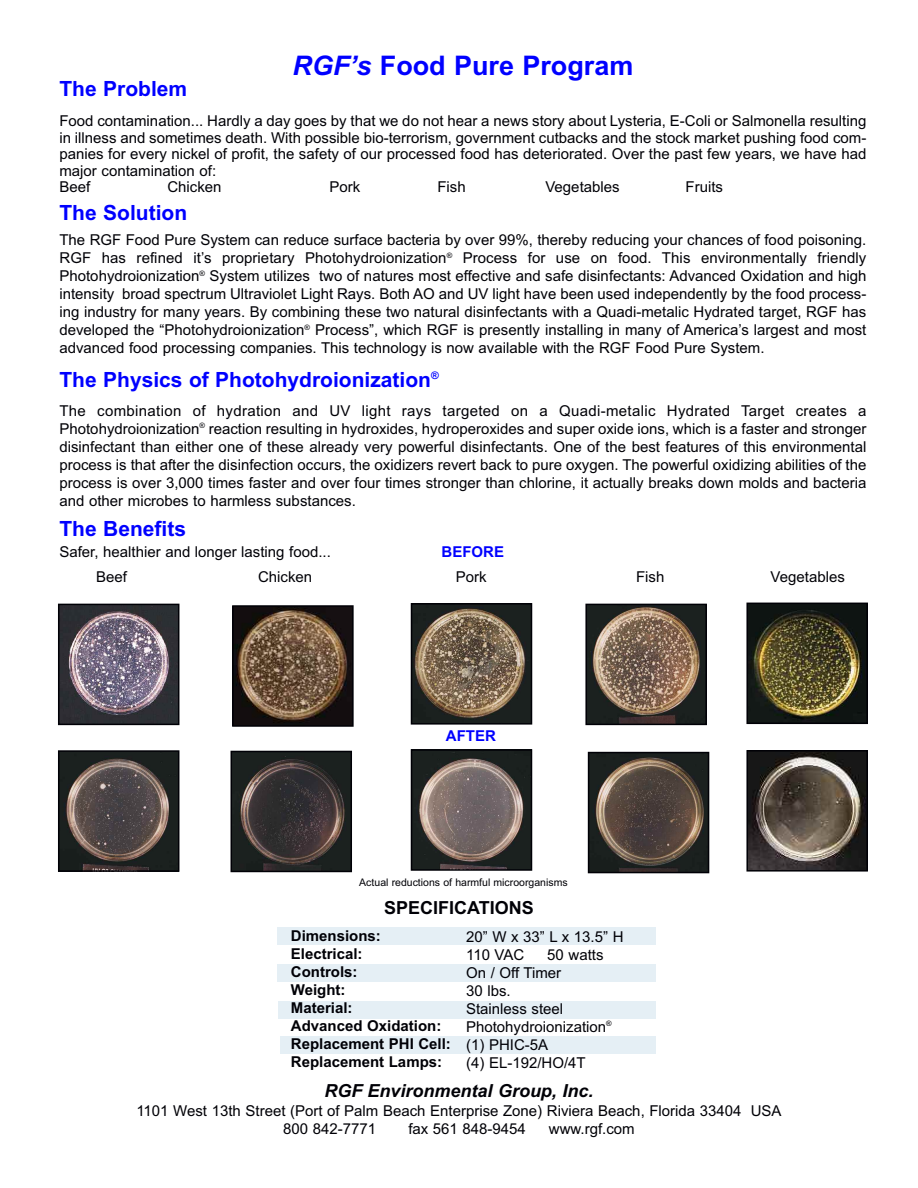
<style>
.page{position:relative;width:918px;height:1188px;background:#fff}
.page>*{position:absolute;margin:0;border:0;box-sizing:border-box;transform-origin:0 0}
.t1{font:700 27px "Arial";color:#00f}
.t2{font:700 21px "Arial";color:#00f}
.t3{font:italic 700 18px "Arial";color:#000006}
.t4{font:700 18px "Arial";color:#000006}
.t5{font:15px/18px "Arial";color:#000006}
.t6{font:700 15px/18px "Arial";color:#000006}
.t7{font:700 15px "Arial";color:#00f}
.t8{font:10.5px "Arial";color:#000006}
.s1{font-style:italic}
</style>
<div class="page">
<img style="left:235px;top:608px;width:116px;height:116px">
<div style="left:232px;top:605px;width:122px;height:122px;border:2px solid #000006"></div>
<img style="left:749px;top:606px;width:116px;height:115px">
<div style="left:746px;top:603px;width:122px;height:121px;border:2px solid #000006"></div>
<img style="left:61px;top:753px;width:115px;height:116px">
<div style="left:58px;top:750px;width:121px;height:122px;border:2px solid #000006"></div>
<img style="left:588px;top:607px;width:116px;height:115px">
<div style="left:585px;top:604px;width:122px;height:121px;border:2px solid #000006"></div>
<img style="left:414px;top:606px;width:115px;height:116px">
<div style="left:411px;top:603px;width:121px;height:122px;border:2px solid #000006"></div>
<img style="left:61px;top:607px;width:115px;height:115px">
<div style="left:58px;top:604px;width:121px;height:121px;border:2px solid #000006"></div>
<img style="left:749px;top:753px;width:116px;height:116px">
<div style="left:746px;top:750px;width:122px;height:122px;border:2px solid #000006"></div>
<img style="left:234px;top:754px;width:115px;height:115px">
<div style="left:231px;top:751px;width:121px;height:121px;border:2px solid #000006"></div>
<img style="left:591px;top:755px;width:115px;height:115px">
<div style="left:588px;top:752px;width:121px;height:121px;border:2px solid #000006"></div>
<img style="left:414px;top:752px;width:115px;height:116px">
<div style="left:411px;top:749px;width:121px;height:122px;border:2px solid #000006"></div>
<div style="left:277px;top:928px;width:379px;height:17px;background:#e5eff5"></div>
<div style="left:277px;top:965px;width:379px;height:17px;background:#e5eff5"></div>
<div style="left:278px;top:1001px;width:378px;height:18px;background:#e5eff5"></div>
<div style="left:280px;top:1036px;width:376px;height:17px;background:#e5eff5"></div>
<h1 class="t1" style="left:293px;top:50px;width:342px"><span class="s1">RGF’s</span> Food Pure Program</h1>
<p class="t5" style="left:59px;top:113px;width:809px;line-height:16.5px">Food contamination... Hardly a day goes by that we do not hear a news story about Lysteria, E-Coli or Salmonella resulting in illness and sometimes death. With possible bio-terrorism, government cutbacks and the stock market pushing food com&shy;panies for every nickel of profit, the safety of our processed food has deteriorated. Over the past few years, we have had major contamination of:<br>Beef</p>
<h2 class="t2" style="left:59px;top:77px;width:129px">The Problem</h2>
<p class="t5" style="left:167px;top:178px;width:56px">Chicken</p>
<p class="t5" style="left:329px;top:178px;width:32px">Pork</p>
<p class="t5" style="left:437px;top:178px;width:30px">Fish</p>
<p class="t5" style="left:545px;top:178px;width:76px">Vegetables</p>
<p class="t5" style="left:686px;top:178px;width:39px">Fruits</p>
<h2 class="t2" style="left:59px;top:201px;width:129px">The Solution</h2>
<p class="t5" style="left:59px;top:231px;width:809px;text-align:justify">The RGF Food Pure System can reduce surface bacteria by over 99%, thereby reducing your chances of food poisoning.<br>RGF has refined it’s proprietary Photohydroionization<sup>®</sup> Process for use on food. This environmentally friendly Photohydroionization<sup>®</sup> System utilizes two of natures most effective and safe disinfectants: Advanced Oxidation and high intensity broad spectrum Ultraviolet Light Rays. Both AO and UV light have been used independently by the food process&shy;ing industry for many years. By combining these two natural disinfectants with a Quadi-metalic Hydrated target, RGF has developed the “Photohydroionization<sup>®</sup> Process”, which RGF is presently installing in many of America’s largest and most advanced food processing companies. This technology is now available with the RGF Food Pure System.</p>
<h2 class="t2" style="left:59px;top:368px;width:381px">The Physics of Photohydroionization<sup>®</sup></h2>
<p class="t5" style="left:59px;top:402px;width:808px;text-align:justify">The combination of hydration and UV light rays targeted on a Quadi-metalic Hydrated Target creates a Photohydroionization<sup>®</sup> reaction resulting in hydroxides, hydroperoxides and super oxide ions, which is a faster and stronger disinfectant than either one of these already very powerful disinfectants. One of the best features of this environmental process is that after the disinfection occurs, the oxidizers revert back to pure oxygen. The powerful oxidizing abilities of the process is over 3,000 times faster and over four times stronger than chlorine, it actually breaks down molds and bacteria and other microbes to harmless substances.</p>
<h2 class="t2" style="left:59px;top:516px;width:128px">The Benefits</h2>
<p class="t5" style="left:59px;top:542px;width:273px">Safer, healthier and longer lasting food...</p>
<p class="t7" style="left:442px;top:543px;width:64px">BEFORE</p>
<p class="t5" style="left:96px;top:568px;width:32px">Beef</p>
<p class="t5" style="left:258px;top:568px;width:56px">Chicken</p>
<p class="t5" style="left:456px;top:568px;width:32px">Pork</p>
<p class="t5" style="left:636px;top:568px;width:30px">Fish</p>
<p class="t5" style="left:771px;top:568px;width:76px">Vegetables</p>
<p class="t7" style="left:446px;top:727px;width:51px">AFTER</p>
<p class="t8" style="left:359px;top:876px;width:210px">Actual reductions of harmful microorganisms</p>
<p class="t4" style="left:384px;top:897px;width:151px">SPECIFICATIONS</p>
<p class="t5" style="left:466px;top:927px;width:159px">20” W x 33” L x 13.5” H<br>110 VAC</p>
<p class="t6" style="left:291px;top:927px;width:162px">Dimensions:<br>Electrical:<br>Controls:<br>Weight:<br>Material:<br>Advanced Oxidation:<br>Replacement PHI Cell:<br>Replacement Lamps:</p>
<p class="t5" style="left:466px;top:945px;width:147px;text-indent:81px">50 watts<br>On / Off Timer<br>30 lbs.<br>Stainless steel<br>Photohydroionization<sup>® </sup>(1) PHIC-5A<br>(4) EL-192/HO/4T</p>
<p class="t3" style="left:324px;top:1080px;width:271px">RGF Environmental Group, Inc.</p>
<p class="t5" style="left:283px;top:1102px;width:500px;text-indent:-147px">1101 West 13th Street (Port of Palm Beach Enterprise Zone) Riviera Beach, Florida 33404 USA<br>800 842-7771</p>
<p class="t5" style="left:408px;top:1120px;width:119px">fax 561 848-9454</p>
<p class="t5" style="left:549px;top:1120px;width:87px">www.rgf.com</p>
</div>
